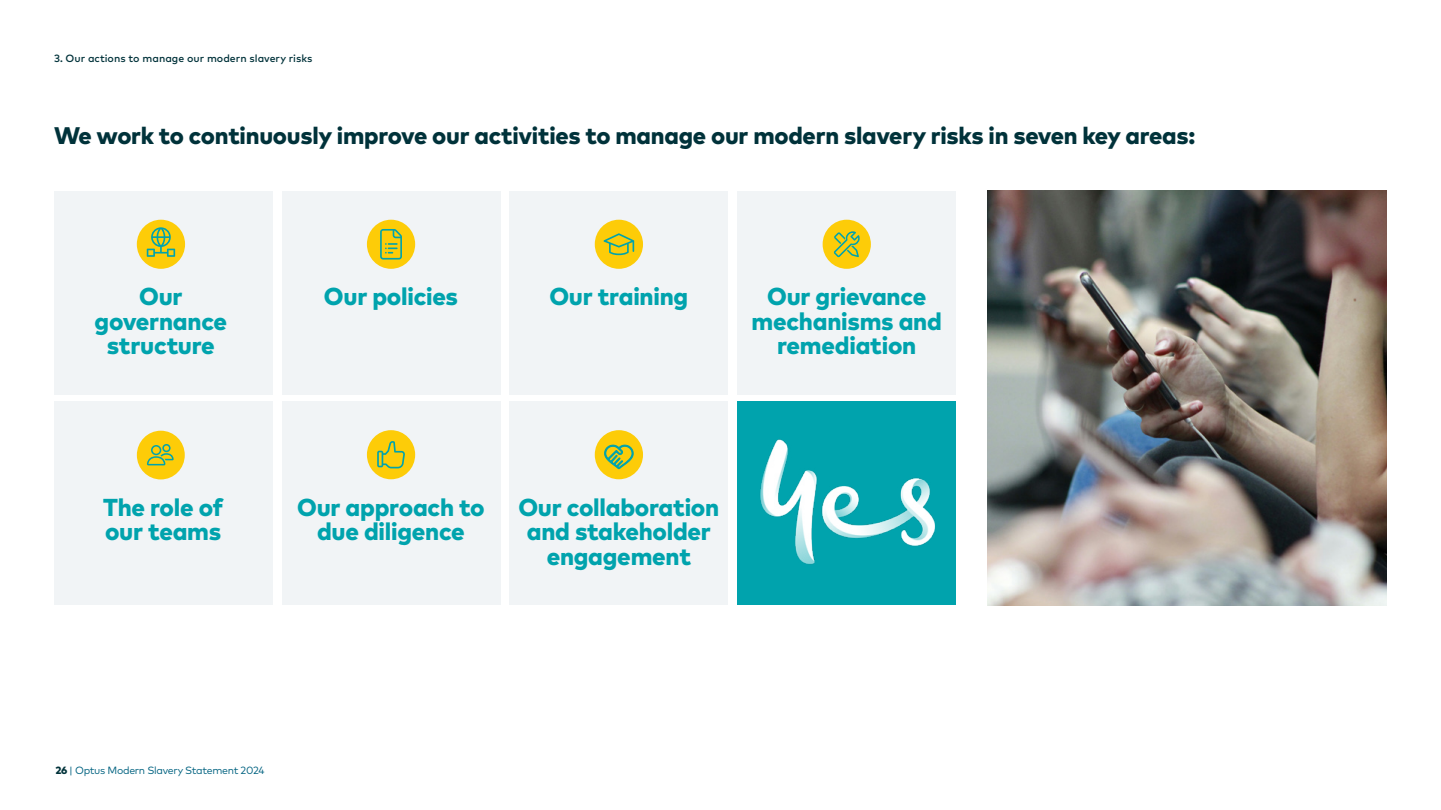
<style>
.page{position:relative;width:1441px;height:810px;background:#fff}
.page>*{position:absolute;margin:0;border:0;box-sizing:border-box;transform-origin:0 0}
.t1{font:800 24.45px/24.5px "Mark OT";letter-spacing:-.01em;color:#00a3ad;text-align:center}
.t2{font:800 24px "Mark OT";letter-spacing:-.01em;color:#00323a}
.t3{font:500 10.5px "Mark OT";color:#00323a}
.t4{font:10.5px "Mark OT";letter-spacing:-.03em;color:#006280}
.s1{font-weight:800;color:#00323a}
</style>
<div class="page">
<img style="left:987px;top:191px;width:399px;height:414px">
<div style="left:509px;top:191px;width:219px;height:204px;background:#f1f4f6"></div>
<div style="left:594px;top:220px;width:49px;height:49px;background:#fdcc08;border-radius:50%"></div>
<svg style="left:603px;top:233px;width:31px;height:22px"></svg>
<div style="left:737px;top:191px;width:218px;height:204px;background:#f1f4f6"></div>
<div style="left:822px;top:220px;width:48px;height:49px;background:#fdcc08;border-radius:50%"></div>
<svg style="left:833px;top:231px;width:26px;height:26px"></svg>
<div style="left:282px;top:191px;width:218px;height:204px;background:#f1f4f6"></div>
<div style="left:367px;top:220px;width:48px;height:49px;background:#fdcc08;border-radius:50%"></div>
<svg style="left:380px;top:229px;width:22px;height:31px"></svg>
<div style="left:54px;top:191px;width:218px;height:204px;background:#f1f4f6"></div>
<div style="left:137px;top:220px;width:48px;height:49px;background:#fdcc08;border-radius:50%"></div>
<svg style="left:147px;top:227px;width:28px;height:30px"></svg>
<div style="left:282px;top:401px;width:218px;height:204px;background:#f1f4f6"></div>
<div style="left:367px;top:430px;width:48px;height:49px;background:#fdcc08;border-radius:50%"></div>
<svg style="left:377px;top:441px;width:28px;height:27px"></svg>
<div style="left:509px;top:401px;width:219px;height:204px;background:#f1f4f6"></div>
<div style="left:594px;top:430px;width:49px;height:49px;background:#fdcc08;border-radius:50%"></div>
<svg style="left:604px;top:445px;width:29px;height:25px"></svg>
<div style="left:54px;top:401px;width:218px;height:204px;background:#f1f4f6"></div>
<div style="left:137px;top:431px;width:48px;height:48px;background:#fdcc08;border-radius:50%"></div>
<svg style="left:147px;top:444px;width:27px;height:21px"></svg>
<div style="left:737px;top:401px;width:218px;height:204px;background:#00a3ad"></div>
<img style="left:760px;top:439px;width:175px;height:126px">
<p class="t3" style="left:54px;top:52px;width:260px">3. Our actions to manage our modern slavery risks</p>
<p class="t2" style="left:54px;top:120px;width:1142px">We work to continuously improve our activities to manage our modern slavery risks in seven key areas:</p>
<p class="t1" style="left:139px;top:284px;width:45px">Our</p>
<p class="t1" style="left:324px;top:284px;width:135px">Our policies</p>
<p class="t1" style="left:95px;top:308px;width:134px">governance structure</p>
<p class="t1" style="left:549px;top:284px;width:140px">Our training</p>
<p class="t1" style="left:751px;top:284px;width:192px">Our grievance mechanisms and remediation</p>
<p class="t1" style="left:103px;top:494px;width:122px;text-align:left">The role of our teams</p>
<p class="t1" style="left:297px;top:494px;width:189px">Our approach to due diligence</p>
<p class="t1" style="left:518px;top:494px;width:202px">Our collaboration and stakeholder engagement</p>
<p class="t4" style="left:56px;top:764px;width:211px"><span class="s1">26</span> | Optus Modern Slavery Statement 2024</p>
</div>
